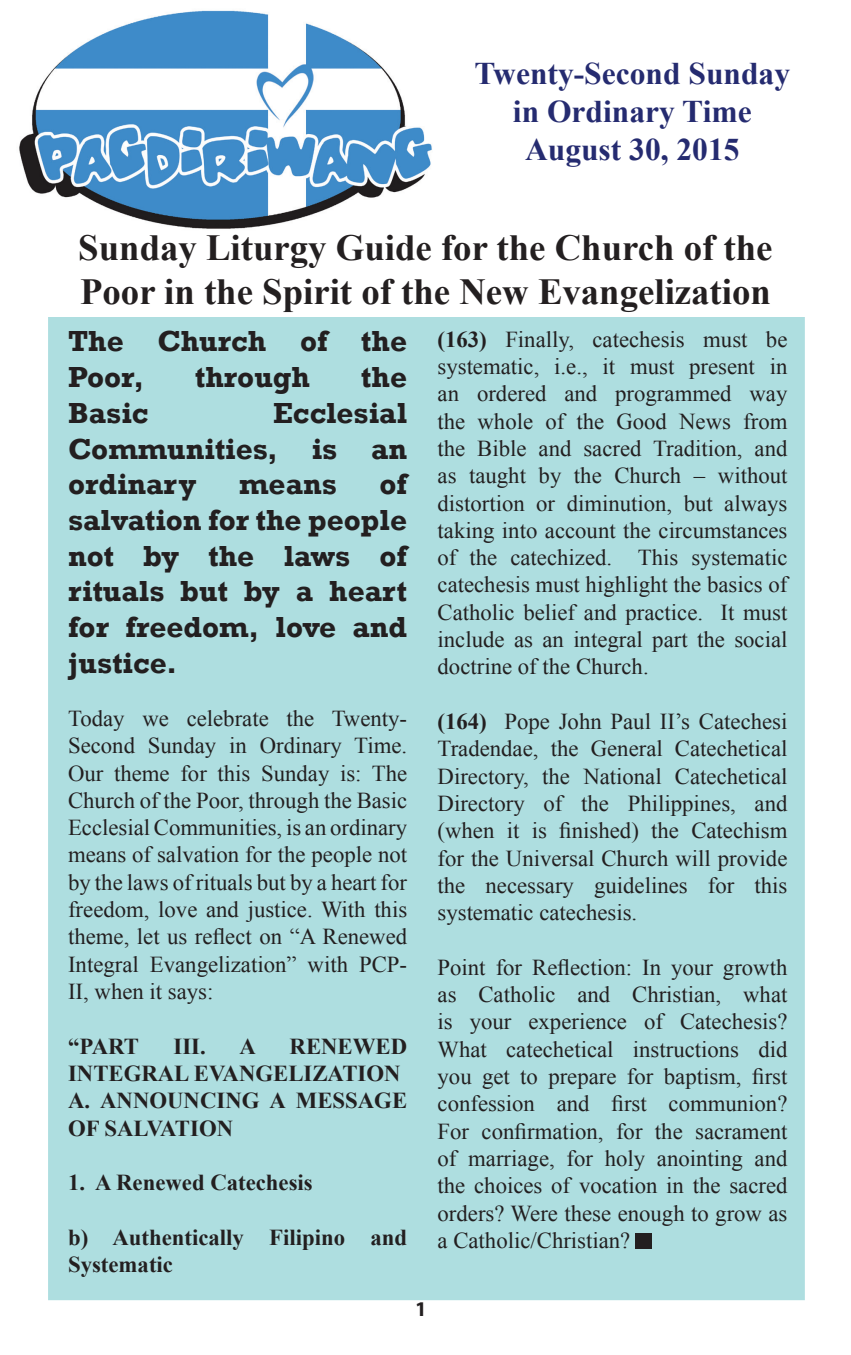
<style>
.page{position:relative;width:851px;height:1355px;background:#fff}
.page>*{position:absolute;margin:0;border:0;box-sizing:border-box;transform-origin:0 0}
.t1{font:700 36.75px/44.1px "Times New Roman";color:#231f20}
.t2{font:700 31.5px/37.8px "Times New Roman";color:#252b70;text-align:center}
.t3{font:700 29.75px/35.7px "Rockwell";color:#231f20;text-align:justify}
.t4{font:22.75px/27.3px "Times New Roman";color:#231f20;text-align:justify}
.t5{font:700 22.75px/27.3px "Times New Roman";color:#231f20}
.t6{font:700 21px "Myriad Pro";color:#231f20}
.s1{font-weight:700}
</style>
<div class="page">
<div style="left:48px;top:317px;width:756px;height:983px;background:#aedee0"></div>
<div style="left:635px;top:1233px;width:16px;height:16px;background:#231f20"></div>
<img style="left:19px;top:10px;width:413px;height:219px">
<h2 class="t2" style="left:474px;top:54px;width:317px">Twenty-Second Sunday in Ordinary Time<br>August 30, 2015</h2>
<h1 class="t1" style="left:78px;top:224px;width:695px">Sunday Liturgy Guide for the Church of the<br>Poor in the Spirit of the New Evangelization</h1>
<p class="t4" style="left:437px;top:325px;width:351px"><span class="s1">(163)</span> Finally, catechesis must be systematic, i.e., it must present in an ordered and programmed way the whole of the Good News from the Bible and sacred Tradition, and as taught by the Church – without distortion or diminution, but always taking into account the circumstances of the catechized. This systematic catechesis must highlight the basics of Catholic belief and practice. It must include as an integral part the social doctrine of the Church.</p>
<p class="t4" style="left:437px;top:707px;width:351px"><span class="s1">(164)</span> Pope John Paul II’s Catechesi Tradendae, the General Catechetical Directory, the National Catechetical Directory of the Philippines, and (when it is finished) the Catechism for the Universal Church will provide the necessary guidelines for this systematic catechesis.</p>
<p class="t4" style="left:437px;top:952px;width:351px">Point for Reflection: In your growth as Catholic and Christian, what is your experience of Catechesis?<br>What catechetical instructions did you get to prepare for baptism, first confession and first communion?<br>For confirmation, for the sacrament of marriage, for holy anointing and the choices of vocation in the sacred orders? Were these enough to grow as a Catholic/Christian?</p>
<h3 class="t3" style="left:68px;top:324px;width:340px">The Church of the<br>Poor,</h3>
<h3 class="t3" style="left:195px;top:359px;width:116px">through</h3>
<h3 class="t3" style="left:361px;top:359px;width:47px">the</h3>
<h3 class="t3" style="left:68px;top:395px;width:82px">Basic</h3>
<h3 class="t3" style="left:68px;top:395px;width:340px;text-indent:205px">Ecclesial Communities, is an ordinary</h3>
<h3 class="t3" style="left:68px;top:466px;width:340px;text-indent:311px">of salvation for the people not by the laws of rituals but by a heart for freedom, love and justice.</h3>
<p class="t4" style="left:68px;top:704px;width:340px">Today we celebrate the Twenty-Second Sunday in Ordinary Time.<br>Our theme for this Sunday is: The Church of the Poor, through the Basic Ecclesial Communities, is an ordinary means of salvation for the people not by the laws of rituals but by a heart for freedom, love and justice. With this theme, let us reflect on “A Renewed Integral Evangelization” with PCP-II, when it says:</p>
<p class="t5" style="left:68px;top:1031px;width:72px">“PART</p>
<p class="t5" style="left:173px;top:1031px;width:34px">III.</p>
<p class="t5" style="left:239px;top:1031px;width:18px">A</p>
<h3 class="t3" style="left:239px;top:466px;width:99px">means</h3>
<p class="t5" style="left:68px;top:1031px;width:340px;text-indent:221px">RENEWED<br>INTEGRAL EVANGELIZATION<br>A. ANNOUNCING A MESSAGE<br>OF SALVATION</p>
<p class="t5" style="left:68px;top:1168px;width:246px">1. A Renewed Catechesis</p>
<p class="t5" style="left:68px;top:1222px;width:340px">b) Authentically Filipino and<br>Systematic</p>
<p class="t6" style="left:415px;top:1295px;width:13px">1</p>
</div>
